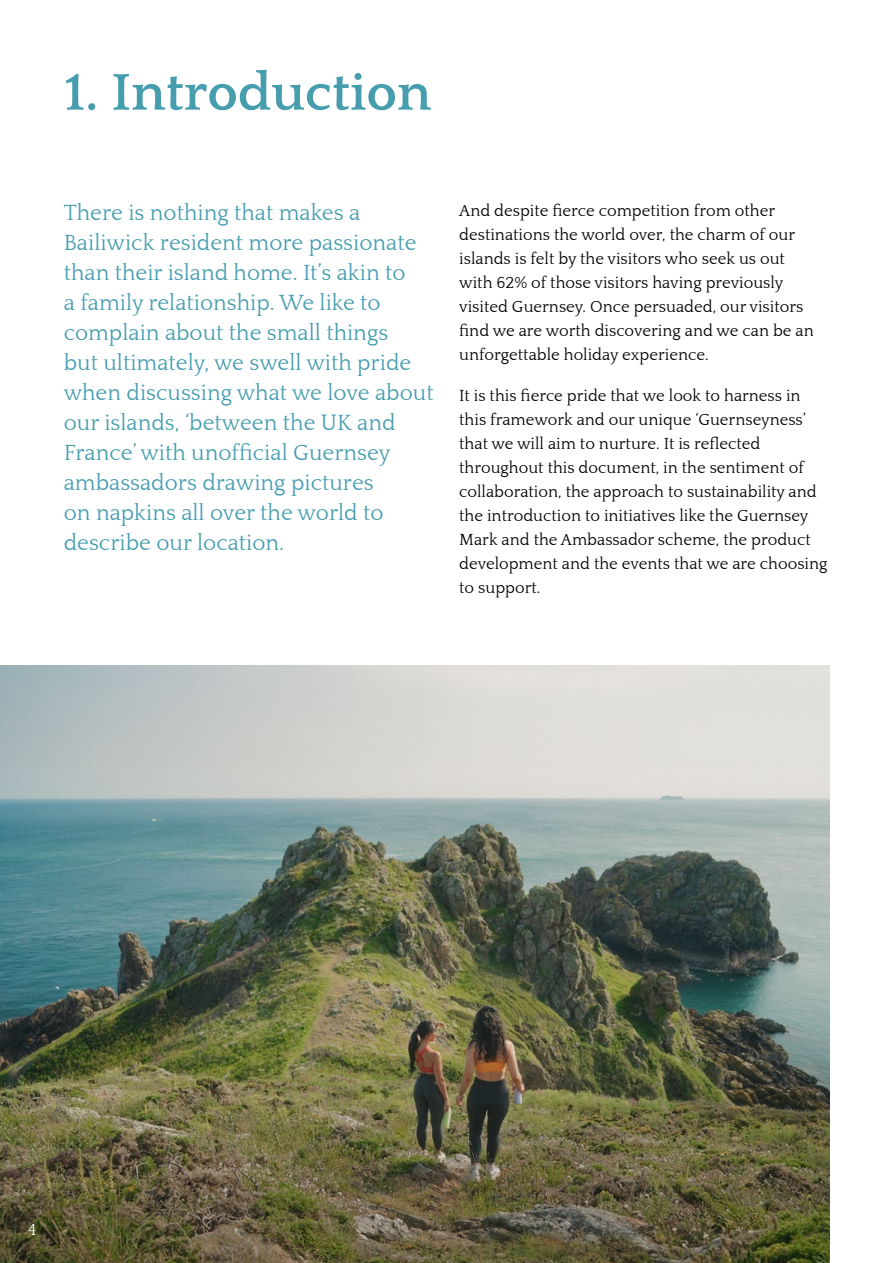
<style>
.page{position:relative;width:893px;height:1263px;background:#fff}
.page>*{position:absolute;margin:0;border:0;box-sizing:border-box;transform-origin:0 0}
.t1{font:700 54px "Quattrocento";color:#469dae}
.t2{font:22.5px/30px "Quattrocento";color:#469dae}
.t3{font:16.5px/24px "Quattrocento";color:#000}
.t4{font:16.5px "Quattrocento";color:#fff}
</style>
<div class="page">
<img style="left:0;top:665px;width:829px;height:598px">
<h1 class="t1" style="left:64px;top:64px;width:369px">1. Introduction</h1>
<p class="t2" style="left:64px;top:198px;width:371px">There is nothing that makes a<br>Bailiwick resident more passionate than their island home. It’s akin to<br>a family relationship. We like to complain about the small things<br>but ultimately, we swell with pride when discussing what we love about our islands, ‘between the UK and<br>France’ with unofficial Guernsey ambassadors drawing pictures<br>on napkins all over the world to describe our location.</p>
<p class="t3" style="left:459px;top:199px;width:356px">And despite fierce competition from other destinations the world over, the charm of our islands is felt by the visitors who seek us out with 62% of those visitors having previously visited Guernsey. Once persuaded, our visitors find we are worth discovering and we can be an unforgettable holiday experience.</p>
<p class="t3" style="left:459px;top:384px;width:370px">It is this fierce pride that we look to harness in this framework and our unique ‘Guernseyness’ that we will aim to nurture. It is reflected throughout this document, in the sentiment of collaboration, the approach to sustainability and the introduction to initiatives like the Guernsey Mark and the Ambassador scheme, the product development and the events that we are choosing to support.</p>
<p class="t4" style="left:28px;top:1221px;width:10px">4</p>
</div>
